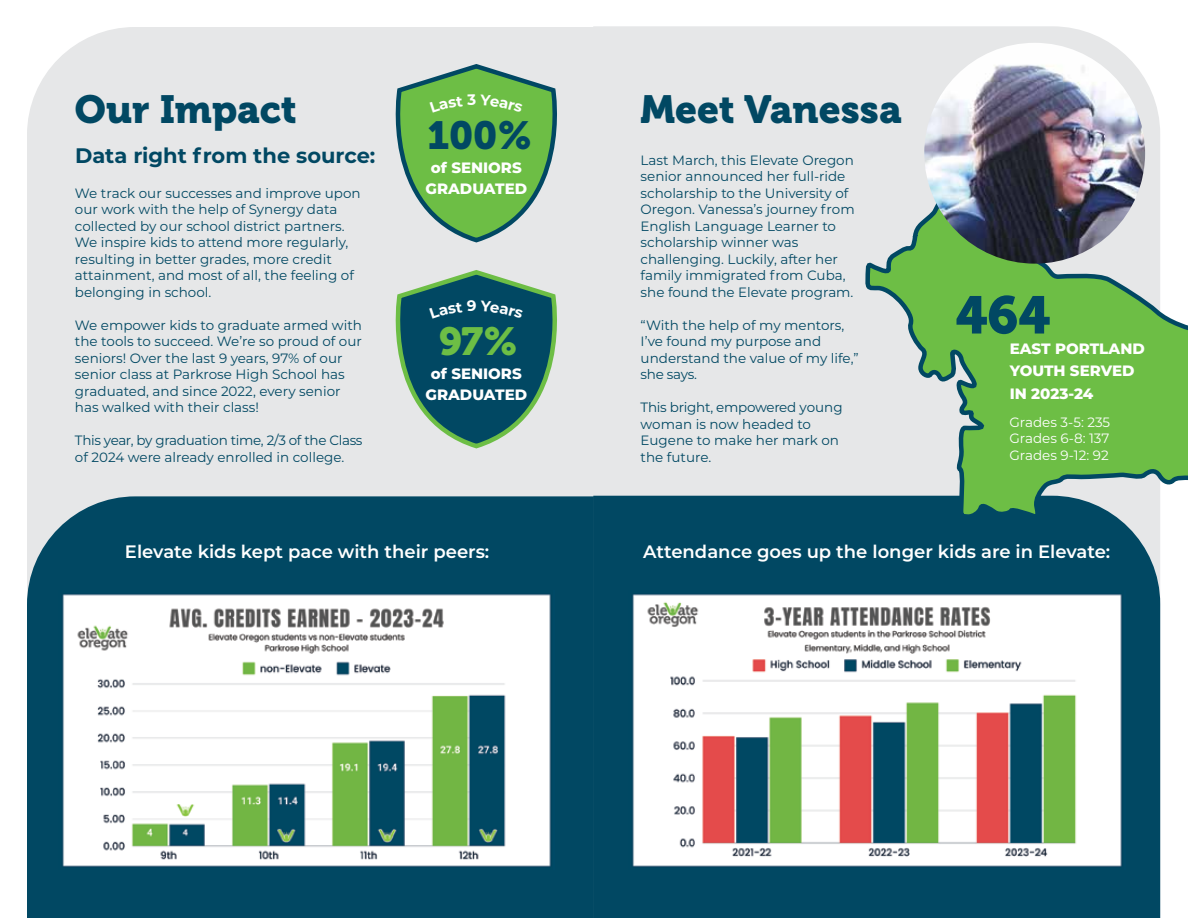
<style>
.page{position:relative;width:1188px;height:918px;background:#fff}
.page>*{position:absolute;margin:0;border:0;box-sizing:border-box;transform-origin:0 0}
.t1{font:52.5px "Museo 900";color:#014863}
.t2{font:39px "Museo 900";color:#014863}
.t3{font:39px "Museo 900";color:#6dbe45}
.t4{font:700 21px "Montserrat";color:#014863}
.t5{font:600 18px "Montserrat";color:#fff}
.t6{font:800 15px/22.5px "Montserrat";color:#fff}
.t7{font:13.5px/16.5px "Montserrat";color:#014863}
.t8{font:13.5px/16.5px "Montserrat";letter-spacing:-.02em;color:#014863}
.t9{font:13.5px/16.5px "Montserrat";color:#fff;text-align:justify}
</style>
<div class="page">
<div style="left:27px;top:27px;width:566px;height:469px;background:#e6e7e8"></div>
<div style="left:27px;top:496px;width:566px;height:422px;background:#014863"></div>
<img style="left:59px;top:590px;width:496px;height:280px">
<div style="left:595px;top:26px;width:565px;height:470px;background:#e6e7e8"></div>
<svg style="left:593px;top:26px;width:2px;height:892px"></svg>
<div style="left:594px;top:496px;width:566px;height:422px;background:#014863"></div>
<img style="left:628px;top:590px;width:497px;height:280px">
<svg style="left:863px;top:201px;width:325px;height:319px;background:#8dc280"></svg>
<img style="left:924px;top:43px;width:221px;height:221px;border-radius:110px">
<svg style="left:381px;top:62px;width:191px;height:183px;background:#93c584"></svg>
<svg style="left:381px;top:268px;width:191px;height:183px;background:#5e8b93"></svg>
<h2 class="t2" style="left:75px;top:87px;width:223px">Our Impact</h2>
<h3 class="t4" style="left:75px;top:140px;width:302px">Data right from the source:</h3>
<p class="t7" style="left:75px;top:184px;width:287px">We track our successes and improve upon our work with the help of Synergy data collected by our school district partners.<br>We inspire kids to attend more regularly, resulting in better grades, more credit attainment, and most of all, the feeling of belonging in school.</p>
<p class="t7" style="left:75px;top:316px;width:289px">We empower kids to graduate armed with the tools to succeed. We’re so proud of our seniors! Over the last 9 years, 97% of our senior class at Parkrose High School has graduated, and since 2022, every senior has walked with their class!</p>
<p class="t8" style="left:75px;top:431px;width:289px">This year, by graduation time, 2/3 of the Class of 2024 were already enrolled in college.</p>
<h2 class="t2" style="left:427px;top:114px;width:107px">100%</h2>
<p class="t6" style="left:431px;top:155px;width:92px">of SENIORS</p>
<p class="t6" style="left:426px;top:177px;width:103px">GRADUATED</p>
<h2 class="t3" style="left:439px;top:319px;width:80px">97%</h2>
<p class="t6" style="left:431px;top:361px;width:92px">of SENIORS</p>
<p class="t6" style="left:426px;top:382px;width:103px">GRADUATED</p>
<h3 class="t5" style="left:125px;top:539px;width:366px">Elevate kids kept pace with their peers:</h3>
<h2 class="t2" style="left:641px;top:87px;width:263px">Meet Vanessa</h2>
<p class="t7" style="left:641px;top:151px;width:216px">Last March, this Elevate Oregon senior announced her full-ride scholarship to the University of<br>Oregon. Vanessa’s journey from<br>English Language Learner to scholarship winner was challenging. Luckily, after her family immigrated from Cuba, she found the Elevate program.</p>
<p class="t7" style="left:641px;top:316px;width:219px">“With the help of my mentors,<br>I’ve found my purpose and understand the value of my life,” she says.</p>
<p class="t7" style="left:641px;top:399px;width:204px">This bright, empowered young woman is now headed to<br>Eugene to make her mark on the future.</p>
<h1 class="t1" style="left:955px;top:285px;width:96px">464</h1>
<p class="t6" style="left:1010px;top:336px;width:137px">EAST PORTLAND<br>YOUTH SERVED<br>IN 2023-24</p>
<p class="t9" style="left:1009px;top:413px;width:102px">Grades 3-5: 235<br>Grades 6-8: 137<br>Grades 9-12: 92</p>
<h3 class="t5" style="left:643px;top:539px;width:469px">Attendance goes up the longer kids are in Elevate:</h3>
</div>
